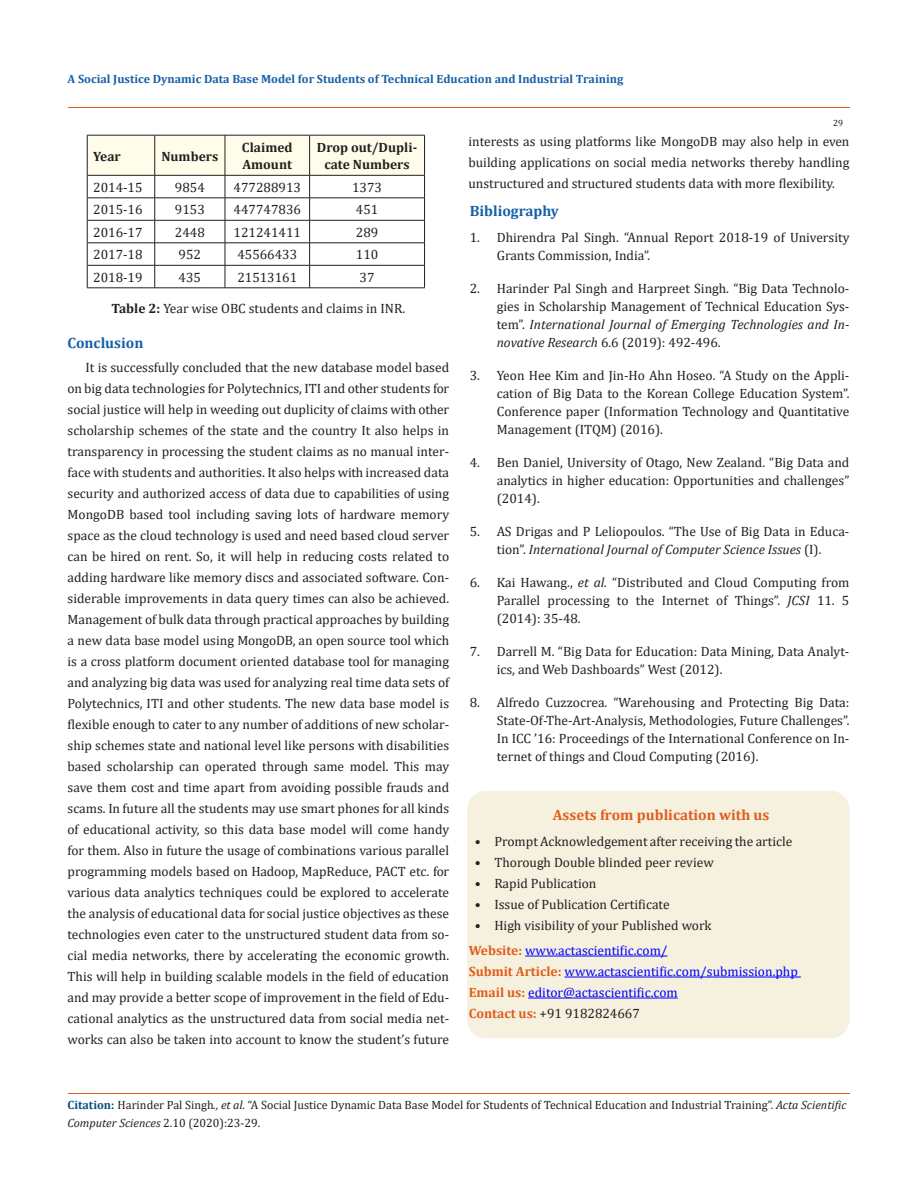
<style>
.page{position:relative;width:917px;height:1188px;background:#fff}
.page>*{position:absolute;margin:0;border:0;box-sizing:border-box;transform-origin:0 0}
.t1{font:700 15px "Cambria";color:#e05d1a}
.Body_Text{font:700 15px "Cambria";color:#1560a6}
.Body_Text-2{font:13.5px/21px "Cambria";color:#231f20;text-align:justify}
.t2{font:13.5px "Cambria";color:#00f}
.Table_Paragraph{font:13.5px "Cambria";color:#231f20}
.Table_Paragraph-2{font:700 13.5px/17.7px "Cambria";color:#231f20}
.t3{font:12px/18px "Cambria";color:#231f20}
.t4{font:700 12px "Cambria";color:#1560a6}
.t5{font:9px "Cambria";color:#231f20}
.s1{font-weight:700}
.s2{font-style:italic}
.s3{font-weight:700;color:#e05d1a}
.s4{font-weight:700;color:#035089}
</style>
<div class="page">
<svg style="left:87px;top:135px;width:338px;height:153px"></svg>
<hr style="left:87px;top:288px;width:68px;height:1px;background:#231f20">
<hr style="left:155px;top:288px;width:70px;height:1px;background:#231f20">
<hr style="left:225px;top:288px;width:84px;height:1px;background:#231f20">
<hr style="left:309px;top:288px;width:115px;height:1px;background:#231f20">
<hr style="left:68px;top:108px;width:781px;height:1px;background:#e05d1a">
<hr style="left:68px;top:1094px;width:781px;height:1px;background:#e05d1a">
<div style="left:468px;top:792px;width:380px;height:246px;background:#f6f0df;border-radius:18px"></div>
<div style="left:467px;top:791px;width:382px;height:247px;border:2px solid #f6f0df;border-radius:18px"></div>
<hr style="left:525px;top:956px;width:142px;height:1px;background:#00f">
<hr style="left:564px;top:977px;width:236px;height:1px;background:#00f">
<hr style="left:528px;top:998px;width:149px;height:1px;background:#00f">
<p class="t4" style="left:68px;top:70px;width:557px">A Social Justice Dynamic Data Base Model for Students of Technical Education and Industrial Training</p>
<p class="t5" style="left:833px;top:118px;width:11px">29</p>
<p class="Table_Paragraph-2" style="left:93px;top:147px;width:29px">Year</p>
<p class="Table_Paragraph-2" style="left:161px;top:147px;width:58px">Numbers</p>
<p class="Table_Paragraph-2" style="left:242px;top:138px;width:52px">Claimed<br>Amount</p>
<p class="Table_Paragraph-2" style="left:317px;top:138px;width:102px;text-align:center">Drop out/Dupli&shy;cate Numbers</p>
<p class="Table_Paragraph" style="left:93px;top:179px;width:51px">2014-15</p>
<p class="Table_Paragraph" style="left:175px;top:179px;width:31px">9854</p>
<p class="Table_Paragraph" style="left:234px;top:179px;width:69px">477288913</p>
<p class="Table_Paragraph" style="left:352px;top:179px;width:31px">1373</p>
<p class="Table_Paragraph" style="left:93px;top:202px;width:51px">2015-16</p>
<p class="Table_Paragraph" style="left:175px;top:202px;width:31px">9153</p>
<p class="Table_Paragraph" style="left:234px;top:202px;width:69px">447747836</p>
<p class="Table_Paragraph" style="left:356px;top:202px;width:24px">451</p>
<p class="Table_Paragraph" style="left:93px;top:224px;width:51px">2016-17</p>
<p class="Table_Paragraph" style="left:175px;top:224px;width:31px">2448</p>
<p class="Table_Paragraph" style="left:234px;top:224px;width:69px">121241411</p>
<p class="Table_Paragraph" style="left:356px;top:224px;width:24px">289</p>
<p class="Table_Paragraph" style="left:93px;top:247px;width:51px">2017-18</p>
<p class="Table_Paragraph" style="left:179px;top:247px;width:24px">952</p>
<p class="Table_Paragraph" style="left:237px;top:247px;width:61px">45566433</p>
<p class="Table_Paragraph" style="left:356px;top:247px;width:24px">110</p>
<p class="Table_Paragraph" style="left:93px;top:269px;width:51px">2018-19</p>
<p class="Table_Paragraph" style="left:179px;top:269px;width:24px">435</p>
<p class="Table_Paragraph" style="left:237px;top:269px;width:61px">21513161</p>
<p class="Table_Paragraph" style="left:359px;top:269px;width:16px">37</p>
<p class="Body_Text-2" style="left:111px;top:297px;width:295px"><span class="s1">Table 2:</span> Year wise OBC students and claims in INR.</p>
<p class="Body_Text" style="left:68px;top:332px;width:77px">Conclusion</p>
<p class="Body_Text-2" style="left:68px;top:357px;width:383px;text-indent:18px">It is successfully concluded that the new database model based on big data technologies for Polytechnics, ITI and other students for social justice will help in weeding out duplicity of claims with other scholarship schemes of the state and the country It also helps in transparency in processing the student claims as no manual inter&shy;face with students and authorities. It also helps with increased data security and authorized access of data due to capabilities of using MongoDB based tool including saving lots of hardware memory space as the cloud technology is used and need based cloud server can be hired on rent. So, it will help in reducing costs related to adding hardware like memory discs and associated software. Con&shy;siderable improvements in data query times can also be achieved.<br>Management of bulk data through practical approaches by building a new data base model using MongoDB, an open source tool which is a cross platform document oriented database tool for managing and analyzing big data was used for analyzing real time data sets of Polytechnics, ITI and other students. The new data base model is flexible enough to cater to any number of additions of new scholar&shy;ship schemes state and national level like persons with disabilities based scholarship can operated through same model. This may save them cost and time apart from avoiding possible frauds and scams. In future all the students may use smart phones for all kinds of educational activity, so this data base model will come handy for them. Also in future the usage of combinations various parallel programming models based on Hadoop, MapReduce, PACT etc. for various data analytics techniques could be explored to accelerate the analysis of educational data for social justice objectives as these technologies even cater to the unstructured student data from so&shy;cial media networks, there by accelerating the economic growth.<br>This will help in building scalable models in the field of education and may provide a better scope of improvement in the field of Edu&shy;cational analytics as the unstructured data from social media net&shy;works can also be taken into account to know the student’s future</p>
<p class="Body_Text-2" style="left:468px;top:130px;width:382px">interests as using platforms like MongoDB may also help in even building applications on social media networks thereby handling unstructured and structured students data with more flexibility.</p>
<p class="Body_Text" style="left:470px;top:200px;width:91px">Bibliography</p>
<p class="Body_Text-2" style="left:496px;top:228px;width:354px;line-height:18px;text-indent:-27px">1. Dhirendra Pal Singh. “Annual Report 2018-19 of University<br>Grants Commission, India”.</p>
<p class="Body_Text-2" style="left:496px;top:279px;width:354px;line-height:18px;text-indent:-27px">2. Harinder Pal Singh and Harpreet Singh. “Big Data Technolo&shy;gies in Scholarship Management of Technical Education Sys&shy;tem”. <span class="s2">International Journal of Emerging Technologies and In&shy;novative Research</span> 6.6 (2019): 492-496.</p>
<p class="Body_Text-2" style="left:496px;top:366px;width:354px;line-height:18px;text-indent:-27px">3. Yeon Hee Kim and Jin-Ho Ahn Hoseo. “A Study on the Appli&shy;cation of Big Data to the Korean College Education System”.<br>Conference paper (Information Technology and Quantitative Management (ITQM) (2016).</p>
<p class="Body_Text-2" style="left:496px;top:453px;width:354px;line-height:18px;text-indent:-27px">4. Ben Daniel, University of Otago, New Zealand. “Big Data and analytics in higher education: Opportunities and challenges” (2014).</p>
<p class="Body_Text-2" style="left:470px;top:522px;width:381px;line-height:18px;text-align:center">5. AS Drigas and P Leliopoulos. “The Use of Big Data in Educa&shy;tion”. <span class="s2">International Journal of Computer Science Issues</span> (I).</p>
<p class="Body_Text-2" style="left:496px;top:573px;width:354px;line-height:18px;text-indent:-27px">6. Kai Hawang., <span class="s2">et al.</span> “Distributed and Cloud Computing from Parallel processing to the Internet of Things”. <span class="s2">JCSI</span> 11. 5 (2014): 35-48.</p>
<p class="Body_Text-2" style="left:496px;top:642px;width:354px;line-height:18px;text-indent:-27px">7. Darrell M. “Big Data for Education: Data Mining, Data Analyt&shy;ics, and Web Dashboards” West (2012).</p>
<p class="Body_Text-2" style="left:496px;top:693px;width:354px;line-height:18px;text-indent:-27px">8. Alfredo Cuzzocrea. “Warehousing and Protecting Big Data:<br>State-Of-The-Art-Analysis, Methodologies, Future Challenges”.<br>In ICC ’16: Proceedings of the International Conference on In&shy;ternet of things and Cloud Computing (2016).</p>
<p class="t1" style="left:553px;top:804px;width:218px">Assets from publication with us</p>
<p class="Body_Text-2" style="left:475px;top:830px;width:319px">• Prompt Acknowledgement after receiving the article</p>
<p class="Body_Text-2" style="left:475px;top:851px;width:240px">• Thorough Double blinded peer review</p>
<p class="Body_Text-2" style="left:475px;top:872px;width:123px">• Rapid Publication</p>
<p class="Body_Text-2" style="left:475px;top:893px;width:196px">• Issue of Publication Certificate</p>
<p class="Body_Text-2" style="left:475px;top:914px;width:238px">• High visibility of your Published work</p>
<p class="t2" style="left:468px;top:943px;width:200px"><span class="s3">Website:</span> www.actascientific.com/</p>
<p class="t2" style="left:468px;top:964px;width:330px"><span class="s3">Submit Article:</span> www.actascientific.com/submission.php</p>
<p class="t2" style="left:468px;top:985px;width:210px"><span class="s3">Email us:</span> editor@actascientific.com</p>
<p class="Body_Text-2" style="left:468px;top:1003px;width:173px"><span class="s3">Contact us:</span> +91 9182824667</p>
<p class="t3" style="left:68px;top:1096px;width:780px"><span class="s4">Citation:</span> Harinder Pal Singh<span class="s2">., et al.</span> “A Social Justice Dynamic Data Base Model for Students of Technical Education and Industrial Training”. <span class="s2">Acta Scientific<br>Computer Sciences</span> 2.10 (2020):23-29.</p>
</div>
